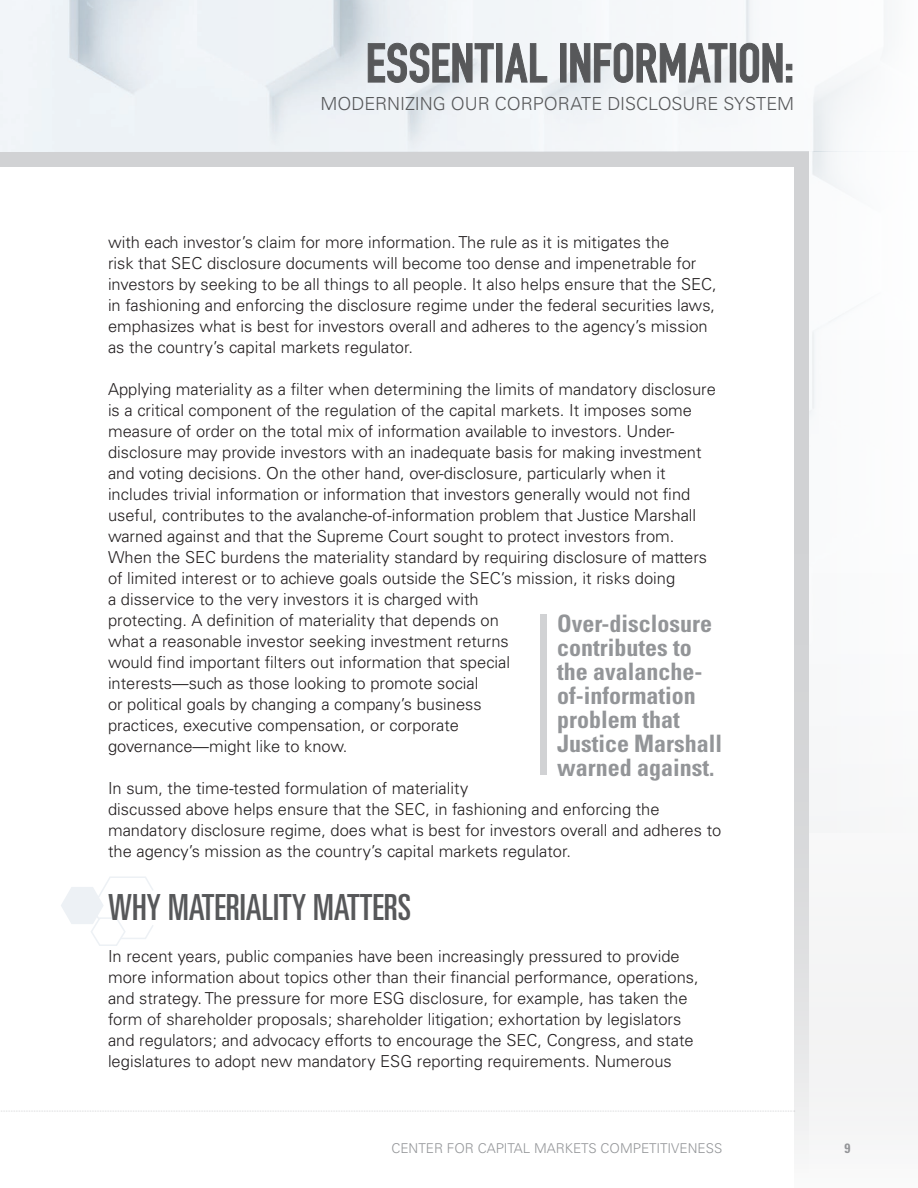
<style>
.page{position:relative;width:918px;height:1188px;background:#fff}
.page>*{position:absolute;margin:0;border:0;box-sizing:border-box;transform-origin:0 0}
.t1{font:700 54px "DIN Condensed";letter-spacing:.005em;color:#57585a}
.t2{font:ultra-condensed 36px "Univers LT Std";color:#57585a}
.Body_Copy{font:700 condensed 24px/24px "Univers LT Std";color:#939598}
.t3{font:300 18px "Univers LT Std";letter-spacing:-.005em;color:#57585a}
.Body_Copy-2{font:300 16.5px/21px "Univers LT Std";color:#231f20}
.t4{font:300 13.5px "Univers LT Std";color:#939598}
.t5{font:700 condensed 13.5px "Univers LT Std";color:#939598}
</style>
<div class="page">
<svg style="left:1px;top:1111px;width:793px;height:1px"></svg>
<div style="left:0;top:29px;width:918px;height:137px;background:#d1d2d4"></div>
<svg style="left:794px;top:166px;width:15px;height:984px;background:#d7d8da"></svg>
<div style="left:809px;top:0;width:109px;height:1188px;background:#fff"></div>
<img style="left:0;top:0;width:822px;height:151px">
<svg style="left:368px;top:43px;width:126px;height:40px;background:#d1d4d8"></svg>
<div style="left:496px;top:43px;width:6px;height:39px;border:1px solid #57585a"></div>
<svg style="left:505px;top:43px;width:42px;height:40px;background:#d9dcdf"></svg>
<div style="left:560px;top:43px;width:6px;height:39px;border:1px solid #57585a"></div>
<svg style="left:570px;top:43px;width:157px;height:40px;background:#d4d7d9"></svg>
<div style="left:730px;top:43px;width:6px;height:39px;border:1px solid #57585a"></div>
<svg style="left:740px;top:43px;width:52px;height:40px;background:#d8d9db"></svg>
<svg style="left:61px;top:877px;width:92px;height:69px"></svg>
<div style="left:540px;top:615px;width:7px;height:160px;background:#d1d2d4"></div>
<h1 class="t1" style="left:366px;top:31px;width:430px">ESSENTIAL INFORMATION:</h1>
<p class="t3" style="left:320px;top:93px;width:475px">MODERNIZING OUR CORPORATE DISCLOSURE SYSTEM</p>
<p class="Body_Copy-2" style="left:108px;top:232px;width:610px">with each investor’s claim for more information. The rule as it is mitigates the<br>risk that SEC disclosure documents will become too dense and impenetrable for investors by seeking to be all things to all people. It also helps ensure that the SEC, in fashioning and enforcing the disclosure regime under the federal securities laws, emphasizes what is best for investors overall and adheres to the agency’s mission as the country’s capital markets regulator.</p>
<p class="Body_Copy-2" style="left:108px;top:379px;width:609px">Applying materiality as a filter when determining the limits of mandatory disclosure is a critical component of the regulation of the capital markets. It imposes some measure of order on the total mix of information available to investors. Under&shy;disclosure may provide investors with an inadequate basis for making investment and voting decisions. On the other hand, over-disclosure, particularly when it includes trivial information or information that investors generally would not find useful, contributes to the avalanche-of-information problem that Justice Marshall warned against and that the Supreme Court sought to protect investors from.<br>When the SEC burdens the materiality standard by requiring disclosure of matters of limited interest or to achieve goals outside the SEC’s mission, it risks doing<br>a disservice to the very investors it is charged with<br>protecting. A definition of materiality that depends on<br>what a reasonable investor seeking investment returns<br>would find important filters out information that special<br>interests—such as those looking to promote social<br>or political goals by changing a company’s business<br>practices, executive compensation, or corporate<br>governance—might like to know.</p>
<p class="Body_Copy-2" style="left:108px;top:778px;width:615px">In sum, the time-tested formulation of materiality<br>discussed above helps ensure that the SEC, in fashioning and enforcing the mandatory disclosure regime, does what is best for investors overall and adheres to the agency’s mission as the country’s capital markets regulator.</p>
<p class="t2" style="left:108px;top:887px;width:305px">WHY MATERIALITY MATTERS</p>
<p class="Body_Copy-2" style="left:108px;top:946px;width:592px">In recent years, public companies have been increasingly pressured to provide more information about topics other than their financial performance, operations, and strategy. The pressure for more ESG disclosure, for example, has taken the form of shareholder proposals; shareholder litigation; exhortation by legislators and regulators; and advocacy efforts to encourage the SEC, Congress, and state legislatures to adopt new mandatory ESG reporting requirements. Numerous</p>
<p class="Body_Copy" style="left:557px;top:611px;width:167px">Over-disclosure contributes to the avalanche&shy;of-information problem that<br>Justice Marshall warned against.</p>
<p class="t4" style="left:391px;top:1140px;width:332px">CENTER FOR CAPITAL MARKETS COMPETITIVENESS</p>
<p class="t5" style="left:844px;top:1140px;width:7px">9</p>
</div>
